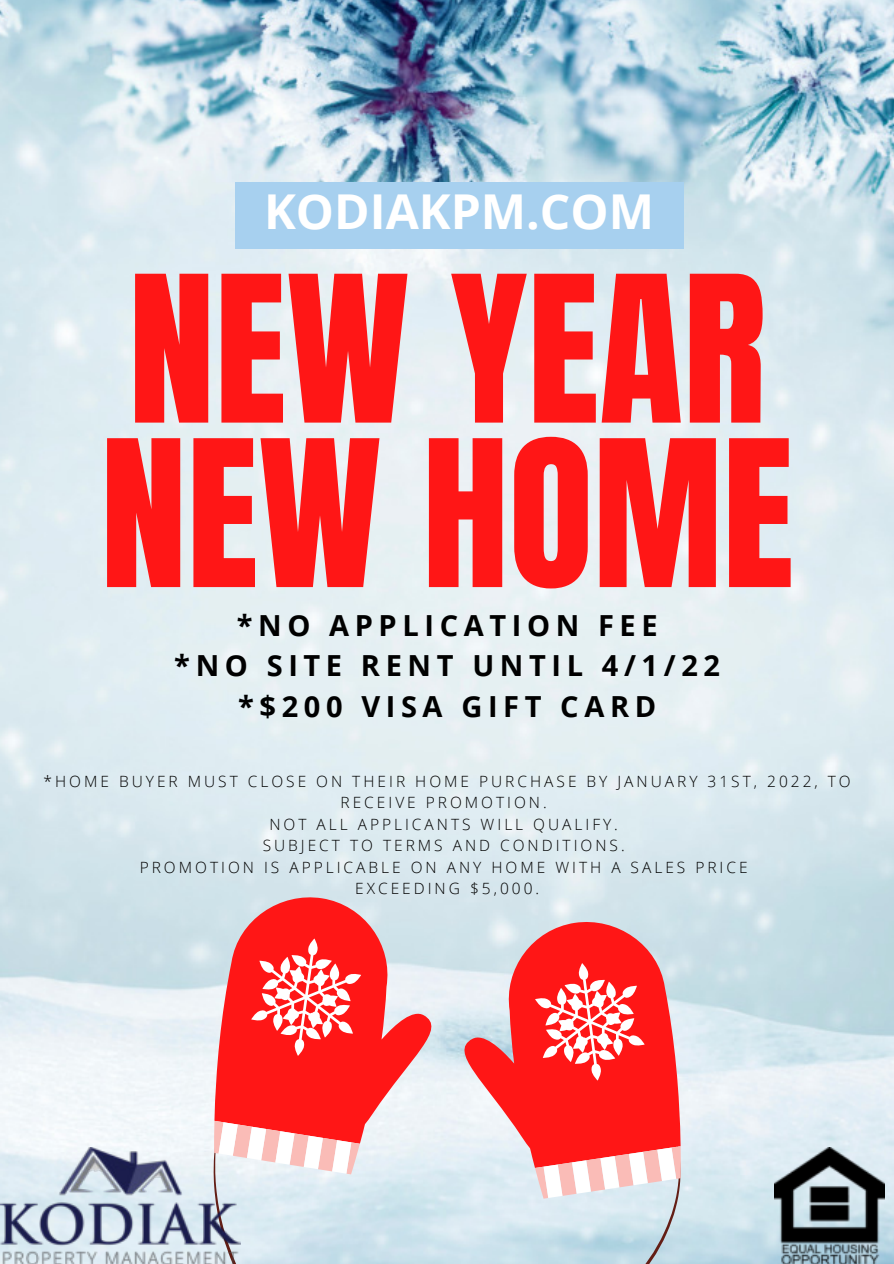
<style>
.page{position:relative;width:894px;height:1264px;background:#fff}
.page>*{position:absolute;margin:0;border:0;box-sizing:border-box;transform-origin:0 0}
.t1{font:173.25px/164.4px "Anton";color:#ff1616}
.t2{font:700 48px "Open Sans";color:#fff}
.t3{font:700 28.95px/40.5px "Open Sans";letter-spacing:.195em;color:#000;text-align:center}
.t4{font:300 15.45px/21.5px "Open Sans";letter-spacing:.195em;color:#000;text-align:center}
</style>
<div class="page">
<img style="left:0;top:0;width:893px;height:1263px">
<svg style="left:213px;top:1143px;width:467px;height:120px;background:#d3e5ee"></svg>
<svg style="left:463px;top:921px;width:217px;height:246px;background:#f0686b"></svg>
<svg style="left:535px;top:963px;width:109px;height:117px"></svg>
<svg style="left:535px;top:1146px;width:145px;height:52px"></svg>
<svg style="left:214px;top:897px;width:218px;height:246px;background:#f16a6c"></svg>
<svg style="left:251px;top:938px;width:110px;height:117px"></svg>
<svg style="left:214px;top:1120px;width:146px;height:54px"></svg>
<div style="left:235px;top:182px;width:448px;height:66px;background:#a7d0ef"></div>
<img style="left:0;top:1147px;width:240px;height:116px">
<img style="left:774px;top:1147px;width:110px;height:116px">
<h2 class="t2" style="left:264px;top:177px;width:391px">KODIAKPM.COM</h2>
<h1 class="t1" style="left:100px;top:280px;width:694px">NEW YEAR<br>NEW HOME</h1>
<h3 class="t3" style="left:174px;top:604px;width:547px">*NO APPLICATION FEE<br>*NO SITE RENT UNTIL 4/1/22 *$200 VISA GIFT CARD</h3>
<p class="t4" style="left:44px;top:770px;width:808px">*HOME BUYER MUST CLOSE ON THEIR HOME PURCHASE BY JANUARY 31ST, 2022, TO RECEIVE PROMOTION.<br>NOT ALL APPLICANTS WILL QUALIFY.<br>SUBJECT TO TERMS AND CONDITIONS.<br>PROMOTION IS APPLICABLE ON ANY HOME WITH A SALES PRICE<br>EXCEEDING $5,000.</p>
</div>
